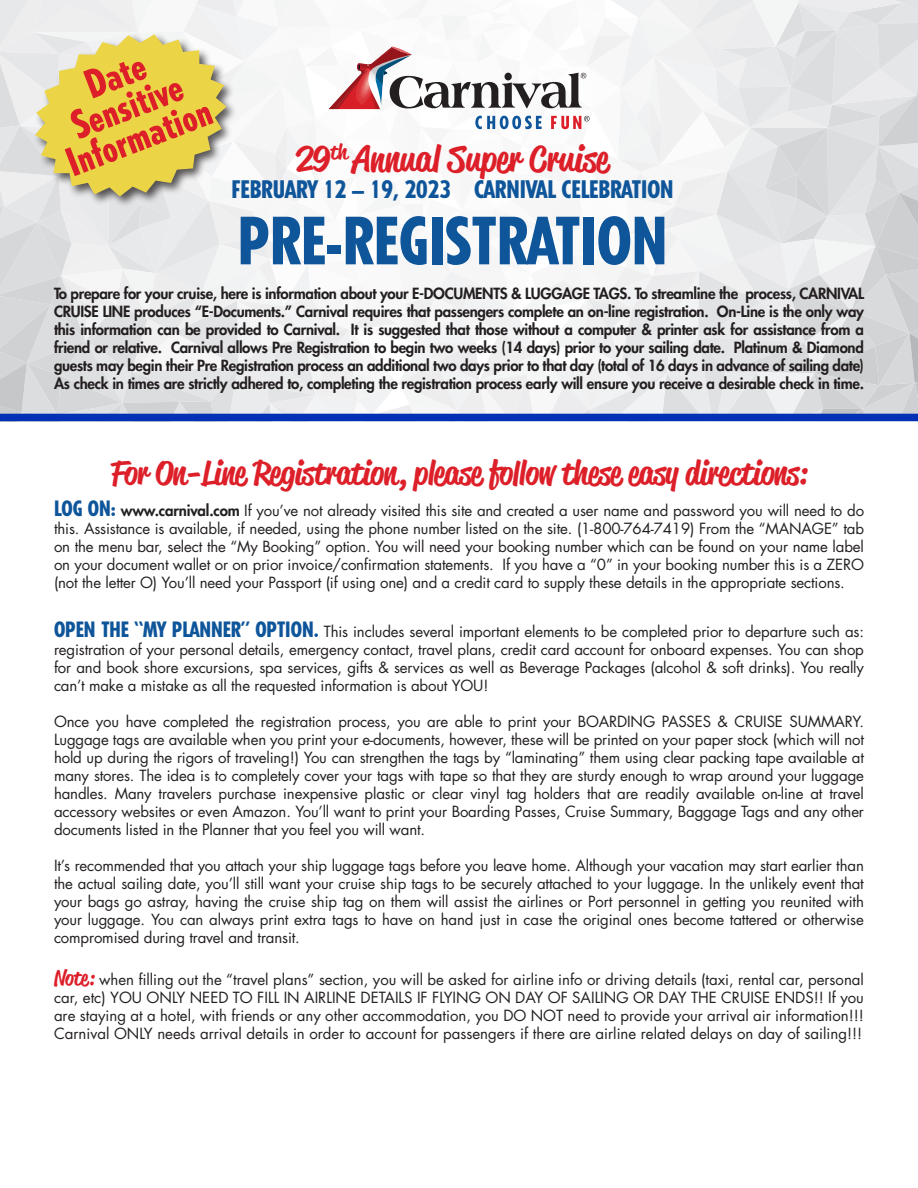
<style>
.page{position:relative;width:918px;height:1188px;background:#fff}
.page>*{position:absolute;margin:0;border:0;box-sizing:border-box;transform-origin:0 0}
.t1{font:800 condensed 64.5px "Tempo Std";color:#0e559a}
.t2{font:800 condensed 38.85px "Tempo Std";color:#dc1f28}
.t3{font:500 36px "Reklame Script";color:#dc1f28}
.t4{font:500 33px "Reklame Script";letter-spacing:-.01em;color:#dc1f28}
.t5{font:800 condensed 24px "Tempo Std";color:#0e559a}
.t6{font:15px/18px "Futura LT";letter-spacing:-.01em;color:#231f20;text-align:justify}
.t7{font:800 15px/18px "Futura LT";letter-spacing:-.02em;color:#231f20;text-align:justify}
.s1{font-family:"Tempo Std";font-weight:800;font-stretch:condensed;font-size:21px;color:#0e559a}
.s2{font-weight:800}
.s3{font-family:"Reklame Script";font-weight:500;font-size:21px;color:#dc1f28}
</style>
<div class="page">
<svg style="left:0;top:0;width:918px;height:414px"></svg>
<div style="left:0;top:414px;width:918px;height:7px;background:#0030b5"></div>
<p class="t2" style="left:78px;top:63px;width:63px;rotate:-21deg">Date</p>
<p class="t2" style="left:64px;top:103px;width:117px;rotate:-21deg">Sensitive</p>
<p class="t2" style="left:59px;top:141px;width:154px;rotate:-21deg">Information</p>
<p class="t3" style="left:296px;top:134px;width:314px">29<sup>th</sup> Annual Super Cruise</p>
<p class="t5" style="left:231px;top:174px;width:444px">FEBRUARY 12 – 19, 2023 CARNIVAL CELEBRATION</p>
<p class="t1" style="left:238px;top:200px;width:431px">PRE-REGISTRATION</p>
<p class="t7" style="left:54px;top:284px;width:812px">To prepare for your cruise, here is information about your E-DOCUMENTS &amp; LUGGAGE TAGS. To streamline the process, CARNIVAL CRUISE LINE produces “E-Documents.” Carnival requires that passengers complete an on-line registration. On-Line is the only way this information can be provided to Carnival. It is suggested that those without a computer &amp; printer ask for assistance from a friend or relative. Carnival allows Pre Registration to begin two weeks (14 days) prior to your sailing date. Platinum &amp; Diamond guests may begin their Pre Registration process an additional two days prior to that day (total of 16 days in advance of sailing date)<br>As check in times are strictly adhered to, completing the registration process early will ensure you receive a desirable check in time.</p>
<p class="t4" style="left:111px;top:450px;width:698px">For On-Line Registration, please follow these easy directions:</p>
<p class="t6" style="left:54px;top:501px;width:812px"><span class="s1">LOG ON:</span> <span class="s2">www.carnival.com</span> If you’ve not already visited this site and created a user name and password you will need to do this. Assistance is available, if needed, using the phone number listed on the site. (1-800-764-7419) From the “MANAGE” tab on the menu bar, select the “My Booking” option. You will need your booking number which can be found on your name label on your document wallet or on prior invoice/confirmation statements. If you have a “0” in your booking number this is a ZERO (not the letter O) You’ll need your Passport (if using one) and a credit card to supply these details in the appropriate sections.</p>
<p class="t6" style="left:54px;top:623px;width:812px"><span class="s1">OPEN THE “MY PLANNER” OPTION.</span> This includes several important elements to be completed prior to departure such as: registration of your personal details, emergency contact, travel plans, credit card account for onboard expenses. You can shop for and book shore excursions, spa services, gifts &amp; services as well as Beverage Packages (alcohol &amp; soft drinks). You really can’t make a mistake as all the requested information is about YOU!</p>
<p class="t6" style="left:54px;top:713px;width:812px">Once you have completed the registration process, you are able to print your BOARDING PASSES &amp; CRUISE SUMMARY.<br>Luggage tags are available when you print your e-documents, however, these will be printed on your paper stock (which will not hold up during the rigors of traveling!) You can strengthen the tags by “laminating” them using clear packing tape available at many stores. The idea is to completely cover your tags with tape so that they are sturdy enough to wrap around your luggage handles. Many travelers purchase inexpensive plastic or clear vinyl tag holders that are readily available on-line at travel accessory websites or even Amazon. You’ll want to print your Boarding Passes, Cruise Summary, Baggage Tags and any other documents listed in the Planner that you feel you will want.</p>
<p class="t6" style="left:54px;top:857px;width:812px">It’s recommended that you attach your ship luggage tags before you leave home. Although your vacation may start earlier than the actual sailing date, you’ll still want your cruise ship tags to be securely attached to your luggage. In the unlikely event that your bags go astray, having the cruise ship tag on them will assist the airlines or Port personnel in getting you reunited with your luggage. You can always print extra tags to have on hand just in case the original ones become tattered or otherwise compromised during travel and transit.</p>
<p class="t6" style="left:54px;top:971px;width:812px"><span class="s3">Note:</span> when filling out the “travel plans” section, you will be asked for airline info or driving details (taxi, rental car, personal car, etc) YOU ONLY NEED TO FILL IN AIRLINE DETAILS IF FLYING ON DAY OF SAILING OR DAY THE CRUISE ENDS!! If you are staying at a hotel, with friends or any other accommodation, you DO NOT need to provide your arrival air information!!!<br>Carnival ONLY needs arrival details in order to account for passengers if there are airline related delays on day of sailing!!!</p>
</div>
